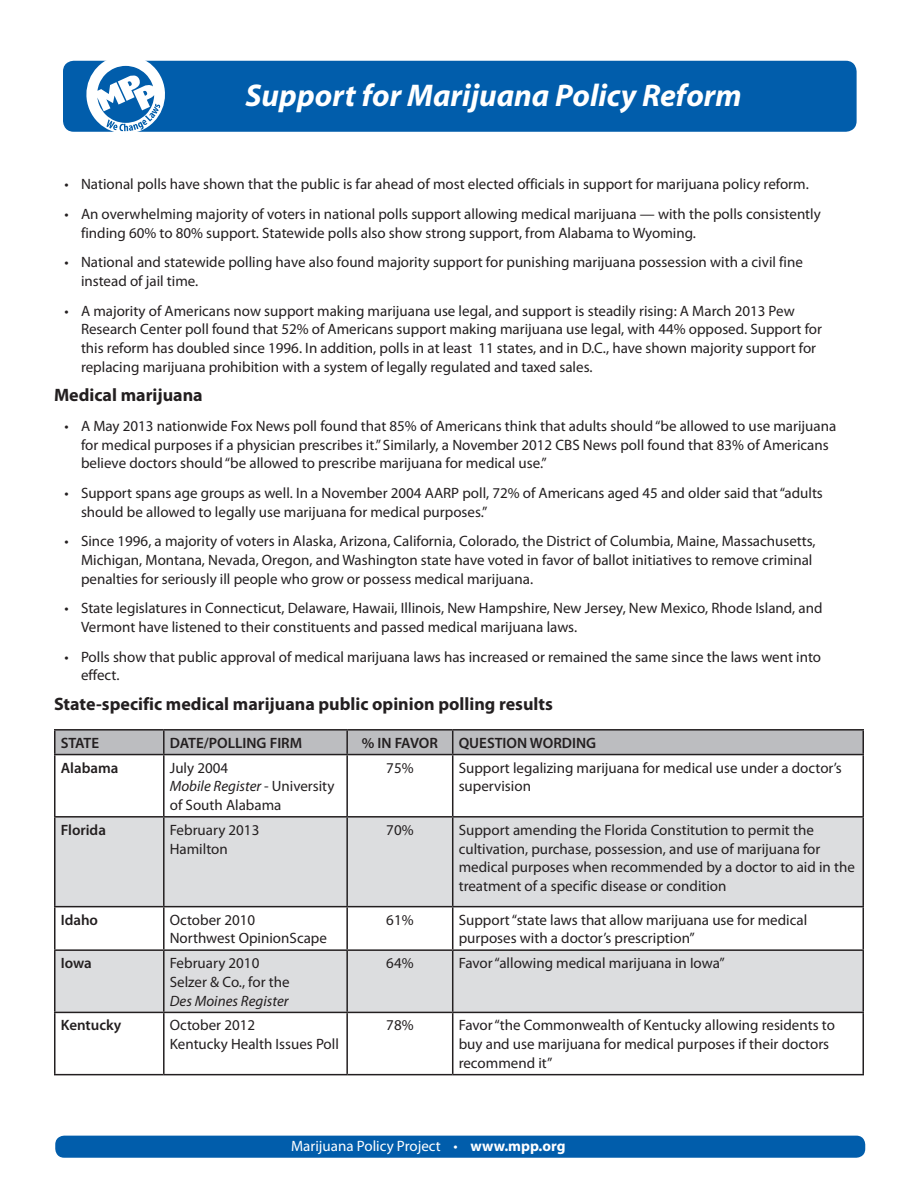
<style>
.page{position:relative;width:918px;height:1188px;background:#fff}
.page>*{position:absolute;margin:0;border:0;box-sizing:border-box;transform-origin:0 0}
.t1{font:italic 700 31.5px "Myriad";color:#fff}
.Head_12pt_bold{font:700 18px "Myriad Pro";color:#231f20}
.Bullet{font:15px/18.8px "Myriad Pro";color:#231f20}
._2_Report_Table_body{font:15px/18.8px "Myriad Pro";color:#231f20}
._2_Report_Table_body-2{font:600 15px "Myriad Pro";color:#231f20}
.t2{font:15px "Myriad Pro";color:#fff}
.s1{font-style:italic}
.s2{font-weight:700}
</style>
<div class="page">
<div style="left:55px;top:1136px;width:810px;height:22px;background:#015dab;border-radius:9px"></div>
<div style="left:56px;top:818px;width:806px;height:88px;background:#dcdddf"></div>
<svg style="left:56px;top:907px;width:806px;height:167px"></svg>
<div style="left:56px;top:951px;width:806px;height:61px;background:#dcdddf"></div>
<hr style="left:54px;top:729px;width:110px;height:2px;background:#231f20">
<hr style="left:54px;top:731px;width:2px;height:23px;background:#231f20">
<hr style="left:164px;top:729px;width:183px;height:2px;background:#231f20">
<hr style="left:347px;top:729px;width:106px;height:2px;background:#231f20">
<hr style="left:453px;top:729px;width:411px;height:2px;background:#231f20">
<svg style="left:55px;top:730px;width:808px;height:24px;background:#b6b7b9"></svg>
<hr style="left:862px;top:731px;width:2px;height:23px;background:#231f20">
<hr style="left:54px;top:754px;width:110px;height:1px;background:#231f20">
<hr style="left:54px;top:755px;width:2px;height:61px;background:#231f20">
<hr style="left:164px;top:754px;width:183px;height:1px;background:#231f20">
<hr style="left:163px;top:755px;width:2px;height:61px;background:#231f20">
<hr style="left:347px;top:754px;width:106px;height:1px;background:#231f20">
<hr style="left:346px;top:755px;width:2px;height:61px;background:#231f20">
<hr style="left:453px;top:754px;width:411px;height:1px;background:#231f20">
<hr style="left:452px;top:755px;width:1px;height:61px;background:#231f20">
<hr style="left:862px;top:755px;width:2px;height:61px;background:#231f20">
<hr style="left:54px;top:816px;width:110px;height:2px;background:#231f20">
<hr style="left:54px;top:818px;width:2px;height:88px;background:#231f20">
<hr style="left:164px;top:816px;width:183px;height:2px;background:#231f20">
<hr style="left:163px;top:818px;width:2px;height:88px;background:#231f20">
<hr style="left:347px;top:816px;width:106px;height:2px;background:#231f20">
<hr style="left:346px;top:818px;width:2px;height:88px;background:#231f20">
<hr style="left:453px;top:816px;width:411px;height:2px;background:#231f20">
<hr style="left:452px;top:818px;width:1px;height:88px;background:#231f20">
<hr style="left:862px;top:818px;width:2px;height:88px;background:#231f20">
<hr style="left:54px;top:906px;width:110px;height:1px;background:#231f20">
<hr style="left:54px;top:907px;width:2px;height:42px;background:#231f20">
<hr style="left:164px;top:906px;width:183px;height:1px;background:#231f20">
<hr style="left:163px;top:907px;width:2px;height:42px;background:#231f20">
<hr style="left:347px;top:906px;width:106px;height:1px;background:#231f20">
<hr style="left:346px;top:907px;width:2px;height:42px;background:#231f20">
<hr style="left:453px;top:906px;width:411px;height:1px;background:#231f20">
<hr style="left:452px;top:907px;width:1px;height:42px;background:#231f20">
<hr style="left:862px;top:907px;width:2px;height:42px;background:#231f20">
<hr style="left:54px;top:949px;width:110px;height:2px;background:#231f20">
<hr style="left:54px;top:951px;width:2px;height:61px;background:#231f20">
<hr style="left:164px;top:949px;width:183px;height:2px;background:#231f20">
<hr style="left:163px;top:951px;width:2px;height:61px;background:#231f20">
<hr style="left:347px;top:949px;width:106px;height:2px;background:#231f20">
<hr style="left:346px;top:951px;width:2px;height:61px;background:#231f20">
<hr style="left:453px;top:949px;width:411px;height:2px;background:#231f20">
<hr style="left:452px;top:951px;width:1px;height:61px;background:#231f20">
<hr style="left:862px;top:951px;width:2px;height:61px;background:#231f20">
<hr style="left:54px;top:1012px;width:110px;height:1px;background:#231f20">
<hr style="left:54px;top:1013px;width:2px;height:61px;background:#231f20">
<hr style="left:164px;top:1012px;width:183px;height:1px;background:#231f20">
<hr style="left:163px;top:1013px;width:2px;height:61px;background:#231f20">
<hr style="left:347px;top:1012px;width:106px;height:1px;background:#231f20">
<hr style="left:346px;top:1013px;width:2px;height:61px;background:#231f20">
<hr style="left:453px;top:1012px;width:411px;height:1px;background:#231f20">
<hr style="left:452px;top:1013px;width:1px;height:61px;background:#231f20">
<hr style="left:862px;top:1013px;width:2px;height:61px;background:#231f20">
<hr style="left:54px;top:1074px;width:110px;height:1px;background:#231f20">
<hr style="left:164px;top:1074px;width:183px;height:1px;background:#231f20">
<hr style="left:347px;top:1074px;width:106px;height:1px;background:#231f20">
<hr style="left:453px;top:1074px;width:411px;height:1px;background:#231f20">
<div style="left:63px;top:61px;width:794px;height:71px;background:#015dab;border-radius:11px"></div>
<svg style="left:86px;top:60px;width:79px;height:72px"></svg>
<p class="t1" style="left:245px;top:80px;width:498px">Support for Marijuana Policy Reform</p>
<p class="Bullet" style="left:64px;top:175px;width:746px">• National polls have shown that the public is far ahead of most elected officials in support for marijuana policy reform.</p>
<p class="Bullet" style="left:81px;top:204px;width:741px;text-indent:-16px">• An overwhelming majority of voters in national polls support allowing medical marijuana — with the polls consistently finding 60% to 80% support. Statewide polls also show strong support, from Alabama to Wyoming.</p>
<p class="Bullet" style="left:81px;top:253px;width:723px;text-indent:-16px">• National and statewide polling have also found majority support for punishing marijuana possession with a civil fine instead of jail time.</p>
<p class="Bullet" style="left:81px;top:301px;width:743px;text-indent:-16px">• A majority of Americans now support making marijuana use legal, and support is steadily rising: A March 2013 Pew Research Center poll found that 52% of Americans support making marijuana use legal, with 44% opposed. Support for this reform has doubled since 1996. In addition, polls in at least 11 states, and in D.C., have shown majority support for replacing marijuana prohibition with a system of legally regulated and taxed sales.</p>
<p class="Head_12pt_bold" style="left:54px;top:384px;width:150px">Medical marijuana</p>
<p class="Bullet" style="left:81px;top:416px;width:757px;text-indent:-16px">• A May 2013 nationwide Fox News poll found that 85% of Americans think that adults should “be allowed to use marijuana for medical purposes if a physician prescribes it.” Similarly, a November 2012 CBS News poll found that 83% of Americans believe doctors should “be allowed to prescribe marijuana for medical use.”</p>
<p class="Bullet" style="left:81px;top:483px;width:743px;text-indent:-16px">• Support spans age groups as well. In a November 2004 AARP poll, 72% of Americans aged 45 and older said that “adults should be allowed to legally use marijuana for medical purposes.”</p>
<p class="Bullet" style="left:81px;top:532px;width:736px;text-indent:-16px">• Since 1996, a majority of voters in Alaska, Arizona, California, Colorado, the District of Columbia, Maine, Massachusetts,<br>Michigan, Montana, Nevada, Oregon, and Washington state have voted in favor of ballot initiatives to remove criminal penalties for seriously ill people who grow or possess medical marijuana.</p>
<p class="Bullet" style="left:81px;top:599px;width:743px;text-indent:-16px">• State legislatures in Connecticut, Delaware, Hawaii, Illinois, New Hampshire, New Jersey, New Mexico, Rhode Island, and<br>Vermont have listened to their constituents and passed medical marijuana laws.</p>
<p class="Bullet" style="left:81px;top:647px;width:742px;text-indent:-16px">• Polls show that public approval of medical marijuana laws has increased or remained the same since the laws went into effect.</p>
<p class="Head_12pt_bold" style="left:54px;top:692px;width:500px">State-specific medical marijuana public opinion polling results</p>
<p class="_2_Report_Table_body-2" style="left:61px;top:733px;width:40px">STATE</p>
<p class="_2_Report_Table_body-2" style="left:170px;top:733px;width:134px">DATE/POLLING FIRM</p>
<p class="_2_Report_Table_body-2" style="left:362px;top:733px;width:78px">% IN FAVOR</p>
<p class="_2_Report_Table_body-2" style="left:459px;top:733px;width:139px">QUESTION WORDING</p>
<p class="_2_Report_Table_body-2" style="left:61px;top:758px;width:59px">Alabama</p>
<p class="_2_Report_Table_body" style="left:170px;top:758px;width:166px">July 2004<br><span class="s1">Mobile Register</span> - University of South Alabama</p>
<p class="_2_Report_Table_body" style="left:386px;top:758px;width:29px">75%</p>
<p class="_2_Report_Table_body" style="left:459px;top:758px;width:385px">Support legalizing marijuana for medical use under a doctor’s supervision</p>
<p class="_2_Report_Table_body-2" style="left:61px;top:820px;width:47px">Florida</p>
<p class="_2_Report_Table_body" style="left:170px;top:820px;width:91px">February 2013<br>Hamilton</p>
<p class="_2_Report_Table_body" style="left:386px;top:820px;width:29px">70%</p>
<p class="_2_Report_Table_body" style="left:459px;top:820px;width:398px">Support amending the Florida Constitution to permit the cultivation, purchase, possession, and use of marijuana for medical purposes when recommended by a doctor to aid in the treatment of a specific disease or condition</p>
<p class="_2_Report_Table_body-2" style="left:61px;top:910px;width:39px">Idaho</p>
<p class="_2_Report_Table_body" style="left:170px;top:910px;width:159px">October 2010<br>Northwest OpinionScape</p>
<p class="_2_Report_Table_body" style="left:386px;top:910px;width:29px">61%</p>
<p class="_2_Report_Table_body" style="left:459px;top:910px;width:350px">Support “state laws that allow marijuana use for medical purposes with a doctor’s prescription”</p>
<p class="_2_Report_Table_body-2" style="left:61px;top:954px;width:33px">Iowa</p>
<p class="_2_Report_Table_body" style="left:170px;top:954px;width:121px">February 2010<br>Selzer &amp; Co., for the<br><span class="s1">Des Moines Register</span></p>
<p class="_2_Report_Table_body" style="left:386px;top:954px;width:29px">64%</p>
<p class="_2_Report_Table_body" style="left:459px;top:954px;width:268px">Favor “allowing medical marijuana in Iowa”</p>
<p class="_2_Report_Table_body-2" style="left:61px;top:1016px;width:62px">Kentucky</p>
<p class="_2_Report_Table_body" style="left:170px;top:1016px;width:171px">October 2012<br>Kentucky Health Issues Poll</p>
<p class="_2_Report_Table_body" style="left:386px;top:1016px;width:29px">78%</p>
<p class="_2_Report_Table_body" style="left:459px;top:1016px;width:378px">Favor “the Commonwealth of Kentucky allowing residents to buy and use marijuana for medical purposes if their doctors recommend it”</p>
<p class="t2" style="left:291px;top:1137px;width:276px">Marijuana Policy Project • <span class="s2">www.mpp.org</span></p>
</div>
